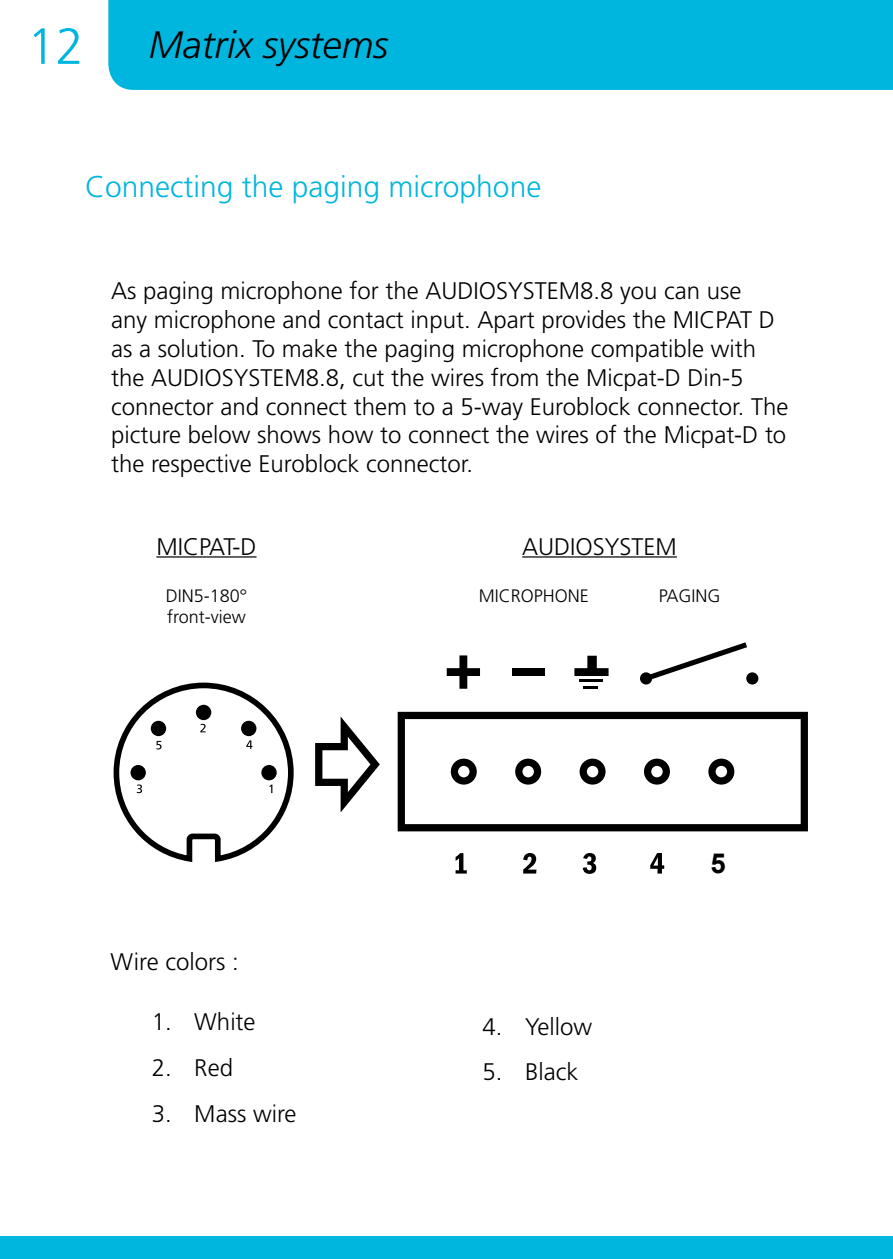
<style>
.page{position:relative;width:893px;height:1259px;background:#fff}
.page>*{position:absolute;margin:0;border:0;box-sizing:border-box;transform-origin:0 0}
.t1{font:300 51px "Frutiger LT Std";color:#00b6de}
.t2{font:italic 300 38.1px "Frutiger LT Std";color:#000}
.t3{font:300 30px "Frutiger LT Std";color:#00b6de}
.t4{font:700 27.6px "Arial";color:#000}
.t5{font:300 24px/28.8px "Frutiger LT Std";color:#000}
.t6{font:300 18px/21.6px "Frutiger LT Std";color:#000}
</style>
<div class="page">
<div style="left:108px;top:0;width:785px;height:90px;background:#00b6de"></div>
<div style="left:0;top:1236px;width:893px;height:23px;background:#00b6de"></div>
<svg style="left:456px;top:853px;width:11px;height:20px"></svg>
<svg style="left:583px;top:853px;width:13px;height:21px"></svg>
<svg style="left:523px;top:853px;width:13px;height:20px"></svg>
<svg style="left:650px;top:853px;width:14px;height:20px"></svg>
<div style="left:512px;top:668px;width:33px;height:8px;background:#000"></div>
<hr style="left:579px;top:679px;width:24px;height:3px;background:#000">
<svg style="left:574px;top:655px;width:35px;height:21px"></svg>
<svg style="left:447px;top:655px;width:33px;height:34px"></svg>
<div style="left:746px;top:672px;width:12px;height:12px;background:#000;border-radius:50%"></div>
<svg style="left:640px;top:642px;width:113px;height:43px"></svg>
<svg style="left:584px;top:686px;width:14px;height:2px"></svg>
<svg style="left:398px;top:712px;width:410px;height:119px"></svg>
<svg style="left:451px;top:758px;width:26px;height:26px"></svg>
<svg style="left:515px;top:758px;width:26px;height:26px"></svg>
<svg style="left:580px;top:758px;width:26px;height:26px"></svg>
<svg style="left:644px;top:758px;width:26px;height:26px"></svg>
<svg style="left:708px;top:758px;width:26px;height:26px"></svg>
<svg style="left:315px;top:716px;width:65px;height:96px"></svg>
<svg style="left:113px;top:682px;width:181px;height:180px"></svg>
<hr style="left:156px;top:556px;width:101px;height:1px;background:#000">
<hr style="left:522px;top:556px;width:155px;height:1px;background:#000">
<h1 class="t1" style="left:27px;top:17px;width:58px">12</h1>
<h2 class="t2" style="left:149px;top:23px;width:241px">Matrix systems</h2>
<p class="t3" style="left:85px;top:170px;width:458px">Connecting the paging microphone</p>
<p class="t5" style="left:111px;top:277px;width:679px">As paging microphone for the AUDIOSYSTEM8.8 you can use<br>any microphone and contact input. Apart provides the MICPAT D as a solution. To make the paging microphone compatible with the AUDIOSYSTEM8.8, cut the wires from the Micpat-D Din-5 connector and connect them to a 5-way Euroblock connector. The picture below shows how to connect the wires of the Micpat-D to the respective Euroblock connector.</p>
<p class="t5" style="left:156px;top:532px;width:102px">MICPAT-D</p>
<p class="t6" style="left:166px;top:585px;width:83px">DIN5-180° front-view</p>
<p class="t5" style="left:111px;top:947px;width:130px">Wire colors :</p>
<p class="t5" style="left:152px;top:1008px;width:105px">1. White</p>
<p class="t5" style="left:152px;top:1053px;width:83px">2. Red</p>
<p class="t5" style="left:152px;top:1099px;width:146px">3. Mass wire</p>
<p class="t5" style="left:522px;top:532px;width:156px">AUDIOSYSTEM</p>
<p class="t6" style="left:479px;top:585px;width:112px">MICROPHONE</p>
<p class="t6" style="left:659px;top:585px;width:63px">PAGING</p>
<p class="t5" style="left:483px;top:1012px;width:111px">4. Yellow</p>
<p class="t5" style="left:483px;top:1058px;width:97px">5. Black</p>
<p class="t4" style="left:710px;top:844px;width:17px">5</p>
</div>
